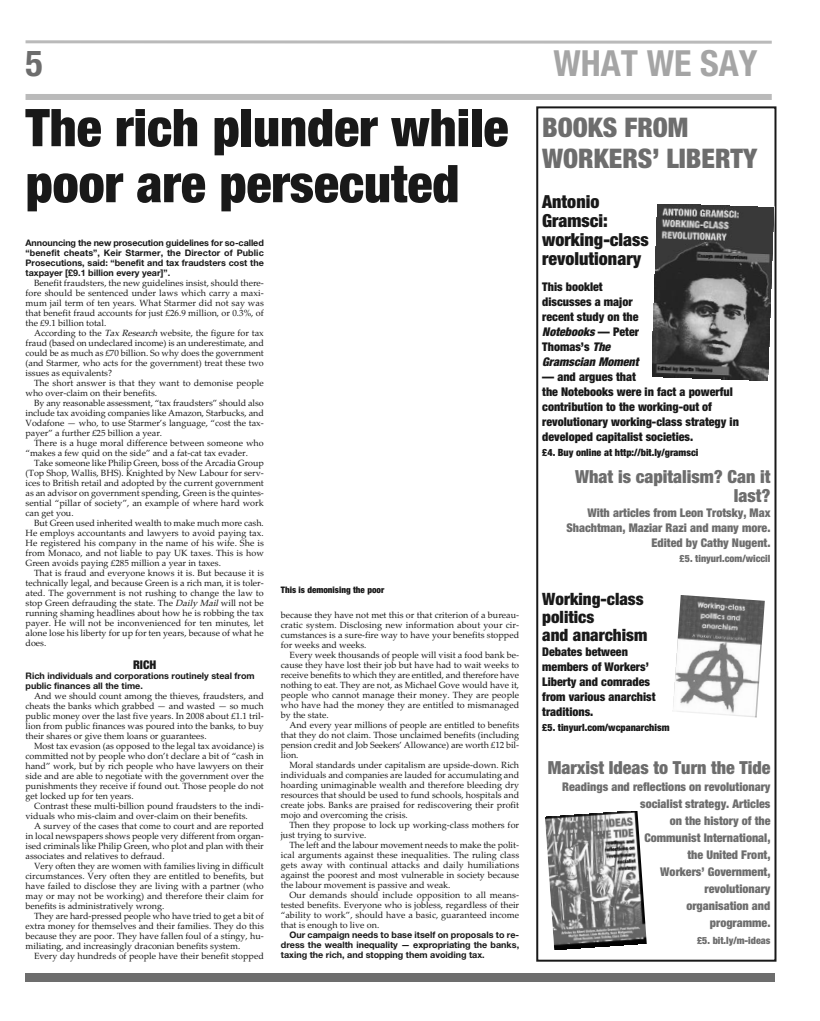
<style>
.page{position:relative;width:820px;height:1021px;background:#fff}
.page>*{position:absolute;margin:0;border:0;box-sizing:border-box;transform-origin:0 0}
.t1{font:900 condensed 52px/56px "Helvetica Neue LT Pro";color:#191919}
.t2{font:700 condensed 36px "Helvetica Neue LT Pro";color:#a5a5a5}
.t3{font:700 condensed 36px "Helvetica Neue LT Pro";color:#6d6d6d}
.t4{font:900 condensed 27px/31px "Helvetica Neue";color:#6d6d6d}
.t5{font:900 condensed 18px/19px "Helvetica Neue";color:#6d6d6d;text-align:right}
.t6{font:900 condensed 18px/19px "Helvetica Neue";color:#191919}
.t7{font:900 condensed 17px/18px "Helvetica Neue";color:#191919}
.t8{font:900 condensed 12px/15px "Helvetica Neue";color:#191919}
.t9{font:900 condensed 12px/17px "Helvetica Neue";color:#6d6d6d;text-align:right}
.t10{font:900 condensed 12px "Helvetica Neue LT Pro";color:#191919}
.t11{font:900 condensed 10px "Helvetica Neue";color:#191919}
.t12{font:900 condensed 10px "Helvetica Neue";color:#6d6d6d}
.t13{font:9px/10px "Palatino Linotype";color:#191919;text-align:justify}
.t14{font:700 9px/10px "Helvetica Neue LT Pro";color:#191919;text-align:justify}
.t15{font:900 condensed 9px "Helvetica Neue LT Pro";color:#191919}
.s1{font-style:italic}
</style>
<div class="page">
<svg style="left:25px;top:40px;width:747px;height:4px;background:#cacaca"></svg>
<div style="left:26px;top:94px;width:745px;height:6px;background:#bababa"></div>
<div style="left:26px;top:973px;width:748px;height:8px;background:#6d6d6d"></div>
<div style="left:536px;top:106px;width:240px;height:855px;border:2px solid #191919"></div>
<svg style="left:749px;top:202px;width:25px;height:180px"></svg>
<img style="left:652px;top:204px;width:120px;height:176px">
<img style="left:673px;top:595px;width:91px;height:122px">
<img style="left:545px;top:811px;width:101px;height:138px">
<h2 class="t3" style="left:26px;top:51px;width:19px">5</h2>
<h2 class="t2" style="left:553px;top:51px;width:206px">WHAT WE SAY</h2>
<h1 class="t1" style="left:26px;top:104px;width:484px">The rich plunder while poor are persecuted</h1>
<p class="t14" style="left:26px;top:238px;width:240px">Announcing the new prosecution guidelines for so-called “benefit cheats”, Keir Starmer, the Director of Public Prosecutions, said: “benefit and tax fraudsters cost the taxpayer [£9.1 billion every year]”.</p>
<p class="t13" style="left:26px;top:278px;width:240px;text-indent:9px">Benefit fraudsters, the new guidelines insist, should there&shy;fore should be sentenced under laws which carry a maxi&shy;mum jail term of ten years. What Starmer did not say was that benefit fraud accounts for just £26.9 million, or 0.3%, of the £9.1 billion total.</p>
<p class="t13" style="left:26px;top:328px;width:240px;text-indent:9px">According to the <span class="s1">TaxResearch</span>website, the figure for tax fraud (based on undeclared income) is an underestimate, and could be as much as £70 billion. So why does the government (and Starmer, who acts for the government) treat these two issues as equivalents?</p>
<p class="t13" style="left:26px;top:378px;width:240px;text-indent:9px">The short answer is that they want to demonise people who over-claim on their benefits.</p>
<p class="t13" style="left:26px;top:398px;width:240px;text-indent:9px">By any reasonable assessment, “tax fraudsters” should also include tax avoiding companies like Amazon, Starbucks, and Vodafone — who, to use Starmer’s language, “cost the tax&shy;payer” a further £25 billion a year.</p>
<p class="t13" style="left:26px;top:438px;width:240px;text-indent:9px">There is a huge moral difference between someone who “makes a few quid on the side” and a fat-cat tax evader.</p>
<p class="t13" style="left:26px;top:458px;width:240px;text-indent:9px">Take someone like Philip Green, boss of the Arcadia Group (Top Shop, Wallis, BHS). Knighted by New Labour for serv&shy;ices to British retail and adopted by the current government as an advisor on government spending, Green is the quintes&shy;sential “pillar of society”, an example of where hard work can get you.</p>
<p class="t13" style="left:26px;top:518px;width:240px;text-indent:9px">But Green used inherited wealth to make much more cash.<br>He employs accountants and lawyers to avoid paying tax.<br>He registered his company in the name of his wife. She is from Monaco, and not liable to pay UK taxes. This is how Green avoids paying £285 million a year in taxes.</p>
<p class="t13" style="left:26px;top:568px;width:240px;text-indent:9px">That is fraud and everyone knows it is. But because it is technically legal, and because Green is a rich man, it is toler&shy;ated. The government is not rushing to change the law to stop Green defrauding the state. The <span class="s1">DailyMail</span>will not be running shaming headlines about how he is robbing the tax payer. He will not be inconvenienced for ten minutes, let alone lose his liberty for up for ten years, because of what he does.</p>
<h3 class="t10" style="left:133px;top:660px;width:25px">RICH</h3>
<p class="t14" style="left:26px;top:671px;width:231px">Rich individuals and corporations routinely steal from public finances all the time.</p>
<p class="t13" style="left:26px;top:691px;width:240px;text-indent:9px">And we should count among the thieves, fraudsters, and cheats the banks which grabbed — and wasted — so much public money over the last five years. In 2008 about £1.1 tril&shy;lion from public finances was poured into the banks, to buy their shares or give them loans or guarantees.</p>
<p class="t13" style="left:26px;top:741px;width:240px;text-indent:9px">Most tax evasion (as opposed to the legal tax avoidance) is committed not by people who don’t declare a bit of “cash in hand” work, but by rich people who have lawyers on their side and are able to negotiate with the government over the punishments they receive if found out. Those people do not get locked up for ten years.</p>
<p class="t13" style="left:26px;top:801px;width:240px;text-indent:9px">Contrast these multi-billion pound fraudsters to the indi&shy;viduals who mis-claim and over-claim on their benefits.</p>
<p class="t13" style="left:25px;top:821px;width:240px;text-indent:9px">A survey of the cases that come to court and are reported in local newspapers shows people very different from organ&shy;ised criminals like Philip Green, who plot and plan with their associates and relatives to defraud.</p>
<p class="t13" style="left:25px;top:861px;width:240px;text-indent:9px">Very often they are women with families living in difficult circumstances. Very often they are entitled to benefits, but have failed to disclose they are living with a partner (who may or may not be working) and therefore their claim for benefits is administratively wrong.</p>
<p class="t13" style="left:25px;top:911px;width:240px;text-indent:9px">They are hard-pressed people who have tried to get a bit of extra money for themselves and their families. They do this because they are poor. They have fallen foul of a stingy, hu&shy;miliating, and increasingly draconian benefits system.</p>
<p class="t13" style="left:34px;top:951px;width:231px">Every day hundreds of people have their benefit stopped</p>
<p class="t15" style="left:281px;top:586px;width:105px">This is demonising the poor</p>
<p class="t13" style="left:281px;top:609px;width:240px">because they have not met this or that criterion of a bureau&shy;cratic system. Disclosing new information about your cir&shy;cumstances is a sure-fire way to have your benefits stopped for weeks and weeks.</p>
<p class="t13" style="left:281px;top:649px;width:240px;text-indent:9px">Every week thousands of people will visit a food bank be&shy;cause they have lost their job but have had to wait weeks to receive benefits to which they are entitled, and therefore have nothing to eat. They are not, as Michael Gove would have it, people who cannot manage their money. They are people who have had the money they are entitled to mismanaged by the state.</p>
<p class="t13" style="left:281px;top:719px;width:240px;text-indent:9px">And every year millions of people are entitled to benefits that they do not claim. Those unclaimed benefits (including pension credit and Job Seekers’ Allowance) are worth £12 bil&shy;lion.</p>
<p class="t13" style="left:281px;top:759px;width:240px;text-indent:9px">Moral standards under capitalism are upside-down. Rich individuals and companies are lauded for accumulating and hoarding unimaginable wealth and therefore bleeding dry resources that should be used to fund schools, hospitals and create jobs. Banks are praised for rediscovering their profit mojo and overcoming the crisis.</p>
<p class="t13" style="left:281px;top:819px;width:240px;text-indent:9px">Then they propose to lock up working-class mothers for just trying to survive.</p>
<p class="t13" style="left:281px;top:839px;width:240px;text-indent:9px">The left and the labour movement needs to make the polit&shy;ical arguments against these inequalities. The ruling class gets away with continual attacks and daily humiliations against the poorest and most vulnerable in society because the labour movement is passive and weak.</p>
<p class="t13" style="left:281px;top:889px;width:240px;text-indent:9px">Our demands should include opposition to all means&shy;tested benefits. Everyone who is jobless, regardless of their “ability to work”, should have a basic, guaranteed income that is enough to live on.</p>
<p class="t14" style="left:281px;top:930px;width:240px;text-indent:9px">Our campaign needs to base itself on proposals to re&shy;dress the wealth inequality — expropriating the banks, taxing the rich, and stopping them avoiding tax.</p>
<h3 class="t4" style="left:542px;top:110px;width:216px">BOOKS FROM<br>WORKERS’ LIBERTY</h3>
<h3 class="t6" style="left:542px;top:191px;width:108px">Antonio<br>Gramsci: working-class revolutionary</h3>
<h3 class="t8" style="left:542px;top:278px;width:102px">This booklet discusses a major recent study on the<br><span class="s1">Notebooks</span> — P e t e r<br>Thomas’s <span class="s1">The<br>Gramscian Moment</span></h3>
<h3 class="t8" style="left:542px;top:368px;width:198px">— and argues that<br>the Notebooks were in fact a powerful contribution to the working-out of revolutionary working-class strategy in developed capitalist societies.</h3>
<p class="t11" style="left:542px;top:444px;width:158px">£4. Buy online at http://bit.ly/gramsci</p>
<h3 class="t5" style="left:575px;top:466px;width:197px">What is capitalism? Can it last?</h3>
<h3 class="t9" style="left:566px;top:504px;width:205px;line-height:15px">With articles from Leon Trotsky, Max<br>Shachtman, Maziar Razi and many more.<br>Edited by Cathy Nugent.</h3>
<p class="t12" style="left:679px;top:550px;width:92px">£5. tinyurl.com/wiccil</p>
<h3 class="t7" style="left:542px;top:589px;width:106px">Working-class politics<br>and anarchism</h3>
<h3 class="t8" style="left:542px;top:643px;width:115px">Debates between members of Workers’<br>Liberty and comrades from various anarchist traditions.</h3>
<p class="t11" style="left:542px;top:719px;width:129px">£5. tinyurl.com/wcpanarchism</p>
<h3 class="t5" style="left:547px;top:757px;width:224px">Marxist Ideas to Turn the Tide</h3>
<h3 class="t9" style="left:562px;top:777px;width:210px">Readings and reflections on revolutionary socialist strategy. Articles<br>on the history of the<br>Communist International,<br>the United Front,<br>Workers’ Government,<br>revolutionary<br>organisation and<br>programme.</h3>
<p class="t12" style="left:696px;top:932px;width:75px">£5. bit.ly/m-ideas</p>
</div>
